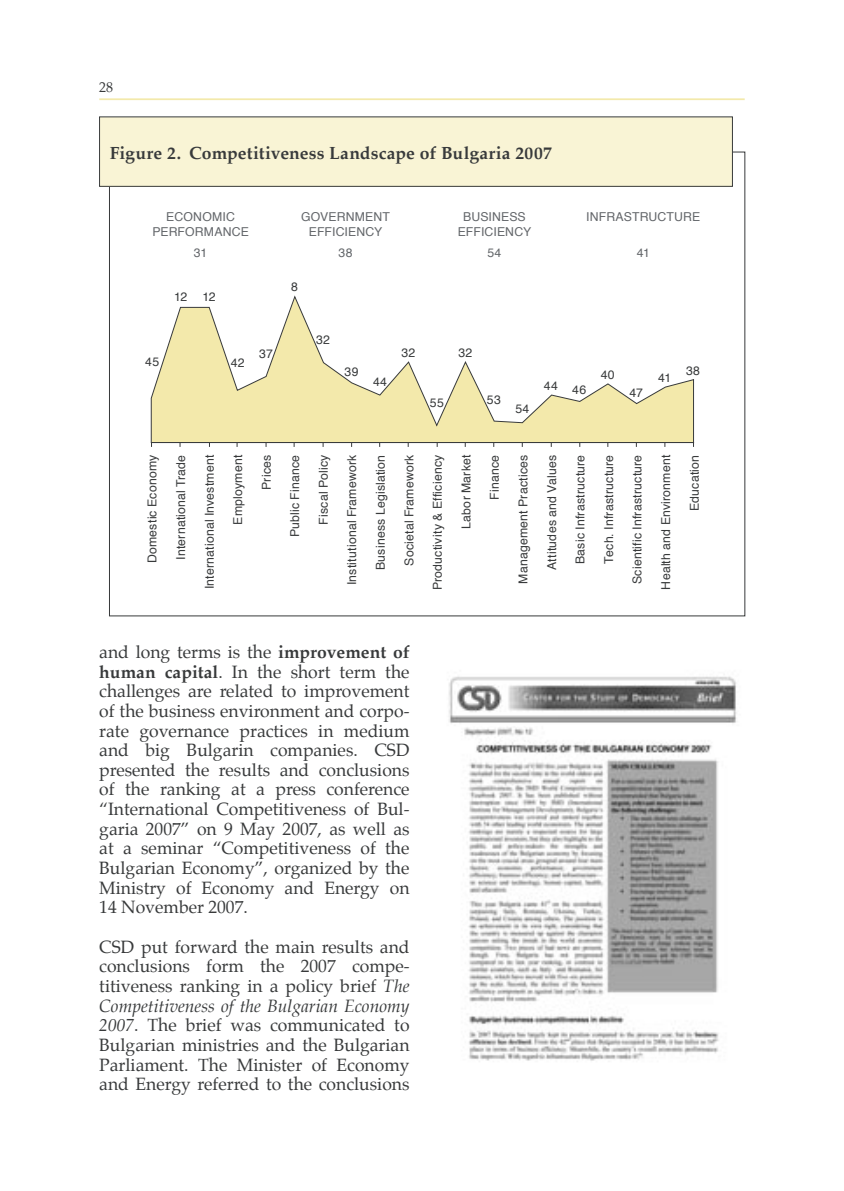
<style>
.page{position:relative;width:844px;height:1191px;background:#fff}
.page>*{position:absolute;margin:0;border:0;box-sizing:border-box;transform-origin:0 0}
.Body_Text{font:17.5px/19.6px "Palatino";color:#383a3b;text-align:justify}
.ANTETKA{font:700 17.5px "Palatino";letter-spacing:.01em;color:#383a3b}
.t1{font:14px "Palatino";color:#383a3b}
.t2{font:12.25px "Helvetica";letter-spacing:.015em;color:#383a3b}
.t3{font:12.25px/14.7px "Helvetica";letter-spacing:.01em;color:#63666a;text-align:center}
.s1{font-weight:700}
.s2{font-style:italic}
</style>
<div class="page">
<hr style="left:99px;top:98px;width:645px;height:2px;background:#f3e9ab">
<svg style="left:151px;top:441px;width:543px;height:6px"></svg>
<svg style="left:151px;top:296px;width:542px;height:147px"></svg>
<div style="left:99px;top:117px;width:633px;height:69px;background:#f9f4d5"></div>
<div style="left:99px;top:117px;width:633px;height:70px;border:1px solid #383a3b"></div>
<img style="left:449px;top:676px;width:288px;height:385px">
<p class="t1" style="left:99px;top:79px;width:15px">28</p>
<p class="ANTETKA" style="left:110px;top:142px;width:443px">Figure 2. Competitiveness Landscape of Bulgaria 2007</p>
<p class="t3" style="left:152px;top:210px;width:98px">ECONOMIC<br>PERFORMANCE</p>
<p class="t3" style="left:301px;top:210px;width:90px">GOVERNMENT<br>EFFICIENCY</p>
<p class="t3" style="left:457px;top:210px;width:75px">BUSINESS<br>EFFICIENCY</p>
<p class="t3" style="left:586px;top:210px;width:116px">INFRASTRUCTURE</p>
<p class="t3" style="left:194px;top:246px;width:15px">31</p>
<p class="t3" style="left:338px;top:246px;width:15px">38</p>
<p class="t3" style="left:487px;top:246px;width:15px">54</p>
<p class="t3" style="left:636px;top:246px;width:15px">41</p>
<p class="t2" style="left:174px;top:288px;width:43px">12 12</p>
<p class="t2" style="left:145px;top:354px;width:15px">45</p>
<p class="t2" style="left:231px;top:354px;width:15px">42</p>
<p class="t2" style="left:259px;top:346px;width:15px">37</p>
<p class="t2" style="left:291px;top:278px;width:8px">8</p>
<p class="t2" style="left:316px;top:332px;width:15px">32</p>
<p class="t2" style="left:344px;top:363px;width:15px">39</p>
<p class="t2" style="left:373px;top:374px;width:16px">44</p>
<p class="t2" style="left:401px;top:344px;width:15px">32</p>
<p class="t2" style="left:458px;top:344px;width:15px">32</p>
<p class="t2" style="left:430px;top:394px;width:15px">55</p>
<p class="t2" style="left:486px;top:391px;width:15px">53</p>
<p class="t2" style="left:515px;top:400px;width:15px">54</p>
<p class="t2" style="left:543px;top:379px;width:44px">44 46</p>
<p class="t2" style="left:600px;top:367px;width:15px">40</p>
<p class="t2" style="left:629px;top:384px;width:15px">47</p>
<p class="t2" style="left:658px;top:369px;width:15px">41</p>
<p class="t2" style="left:686px;top:362px;width:15px">38</p>
<p class="t2" style="left:144px;top:563px;width:110px;rotate:-90deg">Domestic Economy</p>
<p class="t2" style="left:172px;top:560px;width:106px;rotate:-90deg">International Trade</p>
<p class="t2" style="left:201px;top:589px;width:136px;rotate:-90deg">International Investment</p>
<p class="t2" style="left:229px;top:524px;width:71px;rotate:-90deg">Employment</p>
<p class="t2" style="left:258px;top:490px;width:37px;rotate:-90deg">Prices</p>
<p class="t2" style="left:286px;top:537px;width:84px;rotate:-90deg">Public Finance</p>
<p class="t2" style="left:315px;top:525px;width:72px;rotate:-90deg">Fiscal Policy</p>
<p class="t2" style="left:343px;top:585px;width:132px;rotate:-90deg">Institutional Framework</p>
<p class="t2" style="left:372px;top:570px;width:117px;rotate:-90deg">Business Legislation</p>
<p class="t2" style="left:400px;top:566px;width:112px;rotate:-90deg">Societal Framework</p>
<p class="t2" style="left:429px;top:590px;width:137px;rotate:-90deg">Productivity &amp; Efficiency</p>
<p class="t2" style="left:458px;top:529px;width:76px;rotate:-90deg">Labor Market</p>
<p class="t2" style="left:486px;top:499px;width:46px;rotate:-90deg">Finance</p>
<p class="t2" style="left:515px;top:583px;width:130px;rotate:-90deg">Management Practices</p>
<p class="t2" style="left:543px;top:570px;width:117px;rotate:-90deg">Attitudes and Values</p>
<p class="t2" style="left:572px;top:564px;width:111px;rotate:-90deg">Basic Infrastructure</p>
<p class="t2" style="left:600px;top:563px;width:110px;rotate:-90deg">Tech. Infrastructure</p>
<p class="t2" style="left:629px;top:584px;width:131px;rotate:-90deg">Scientific Infrastructure</p>
<p class="t2" style="left:657px;top:589px;width:136px;rotate:-90deg">Health and Environment</p>
<p class="t2" style="left:686px;top:511px;width:58px;rotate:-90deg">Education</p>
<p class="Body_Text" style="left:99px;top:643px;width:312px">and long terms is the <span class="s1">improvement of human capital</span>. In the short term the challenges are related to improvement of the business environment and corpo&shy;rate governance practices in medium and big Bulgarin companies. CSD presented the results and conclusions of the ranking at a press conference “International Competitiveness of Bul&shy;garia 2007” on 9 May 2007, as well as at a seminar “Competitiveness of the Bulgarian Economy”, organized by the Ministry of Economy and Energy on 14 November 2007.</p>
<p class="Body_Text" style="left:99px;top:938px;width:312px">CSD put forward the main results and conclusions form the 2007 compe&shy;titiveness ranking in a policy brief <span class="s2">The Competitiveness of the Bulgarian Economy 2007</span>. The brief was communicated to Bulgarian ministries and the Bulgarian Parliament. The Minister of Economy and Energy referred to the conclusions</p>
</div>
